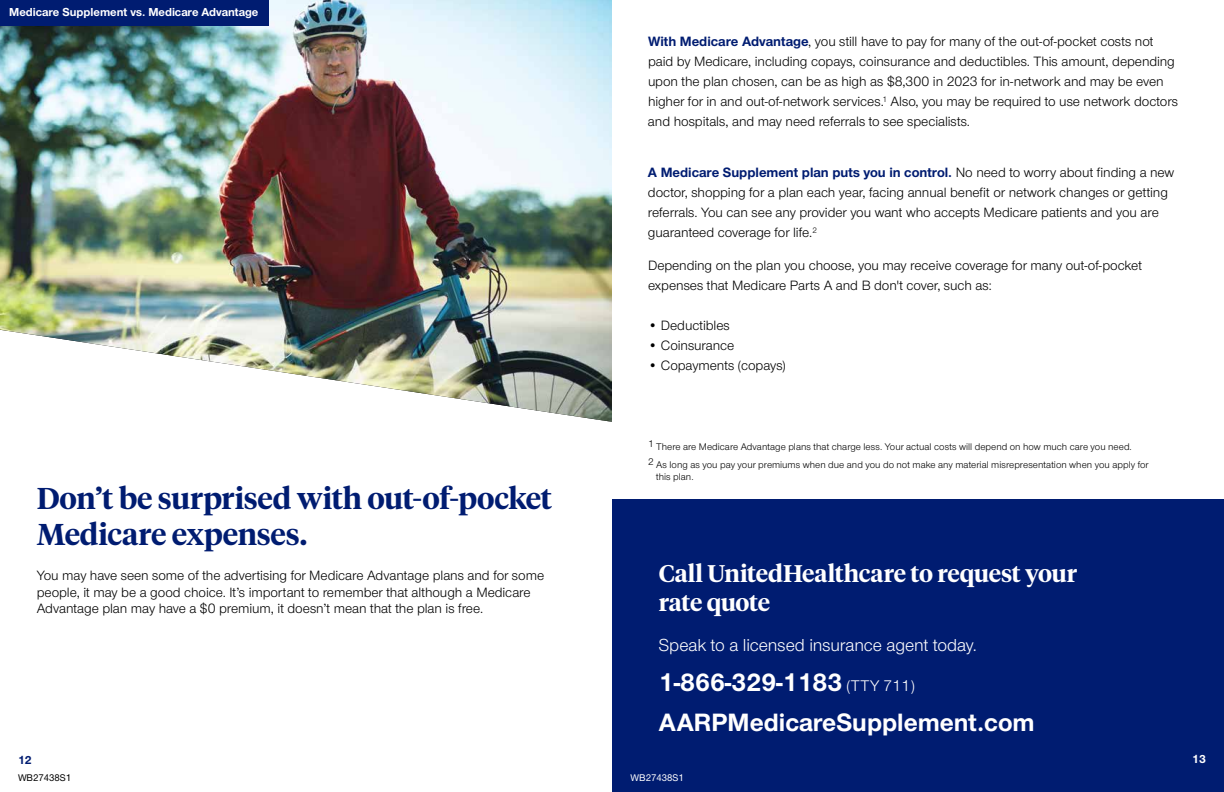
<style>
.page{position:relative;width:1224px;height:792px;background:#fff}
.page>*{position:absolute;margin:0;border:0;box-sizing:border-box;transform-origin:0 0}
.t1{font:600 30px/36px "UHC Serif Headline";letter-spacing:-.01em;color:#001c71}
.t2{font:700 26px/40px "UHC Sans";color:#fff}
.t3{font:600 24px/28.8px "UHC Serif Headline";letter-spacing:-.01em;color:#fff}
.t4{font:18px "UHC Sans";letter-spacing:-.005em;color:#fff}
.t5{font:14px/20px "UHC Sans";letter-spacing:-.005em;color:#000}
.t6{font:700 12px "UHC Sans";color:#fff}
.t7{font:700 12px "UHC Sans";color:#001c71}
.t8{font:10px/18px "UHC Sans";letter-spacing:.005em;color:#000}
.t9{font:500 10px "UHC Sans";color:#000}
.t10{font:500 10px "UHC Sans";color:#fff}
.s1{font-weight:700;color:#001c71}
.s2{font-weight:400;font-size:16px}
</style>
<div class="page">
<div style="left:612px;top:500px;width:612px;height:292px;background:#001c71"></div>
<img style="left:0;top:0;width:612px;height:422px">
<div style="left:0;top:0;width:269px;height:25px;background:#001c71"></div>
<p class="t6" style="left:9px;top:4px;width:251px">Medicare Supplement vs. Medicare Advantage</p>
<h1 class="t1" style="left:37px;top:479px;width:517px">Don’t be surprised with out-of-pocket<br>Medicare expenses.</h1>
<p class="t5" style="left:37px;top:566px;width:509px;line-height:16.8px">You may have seen some of the advertising for Medicare Advantage plans and for some people, it may be a good choice. It’s important to remember that although a Medicare<br>Advantage plan may have a $0 premium, it doesn’t mean that the plan is free.</p>
<p class="t7" style="left:18px;top:752px;width:15px">12</p>
<p class="t9" style="left:18px;top:771px;width:55px">WB27438S1</p>
<p class="t5" style="left:648px;top:31px;width:532px"><span class="s1">With Medicare Advantage</span>, you still have to pay for many of the out-of-pocket costs not paid by Medicare, including copays, coinsurance and deductibles. This amount, depending upon the plan chosen, can be as high as $8,300 in 2023 for in-network and may be even higher for in and out-of-network services.<sup>1</sup> Also, you may be required to use network doctors and hospitals, and may need referrals to see specialists.</p>
<p class="t5" style="left:648px;top:162px;width:528px"><span class="s1">A Medicare Supplement plan puts you in control.</span> No need to worry about finding a new doctor, shopping for a plan each year, facing annual benefit or network changes or getting referrals. You can see any provider you want who accepts Medicare patients and you are guaranteed coverage for life.<sup>2</sup></p>
<p class="t5" style="left:648px;top:255px;width:496px">Depending on the plan you choose, you may receive coverage for many out-of-pocket expenses that Medicare Parts A and B don't cover, such as:</p>
<p class="t5" style="left:648px;top:315px;width:83px">• Deductibles</p>
<p class="t5" style="left:648px;top:335px;width:88px">• Coinsurance</p>
<p class="t5" style="left:648px;top:355px;width:139px">• Copayments (copays)</p>
<p class="t8" style="left:648px;top:437px;width:502px">1 There are Medicare Advantage plans that charge less. Your actual costs will depend on how much care you need.<br>2 As long as you pay your premiums when due and you do not make any material misrepresentation when you apply for</p>
<p class="t8" style="left:656px;top:467px;width:39px">this plan.</p>
<h3 class="t3" style="left:659px;top:558px;width:420px">Call UnitedHealthcare to request your rate quote</h3>
<p class="t4" style="left:659px;top:634px;width:319px">Speak to a licensed insurance agent today.</p>
<h2 class="t2" style="left:659px;top:662px;width:377px">1-866-329-1183 <span class="s2">(TTY 711)<br></span>AARPMedicareSupplement.com</h2>
<p class="t10" style="left:631px;top:771px;width:55px">WB27438S1</p>
<p class="t6" style="left:1192px;top:751px;width:15px">13</p>
</div>
